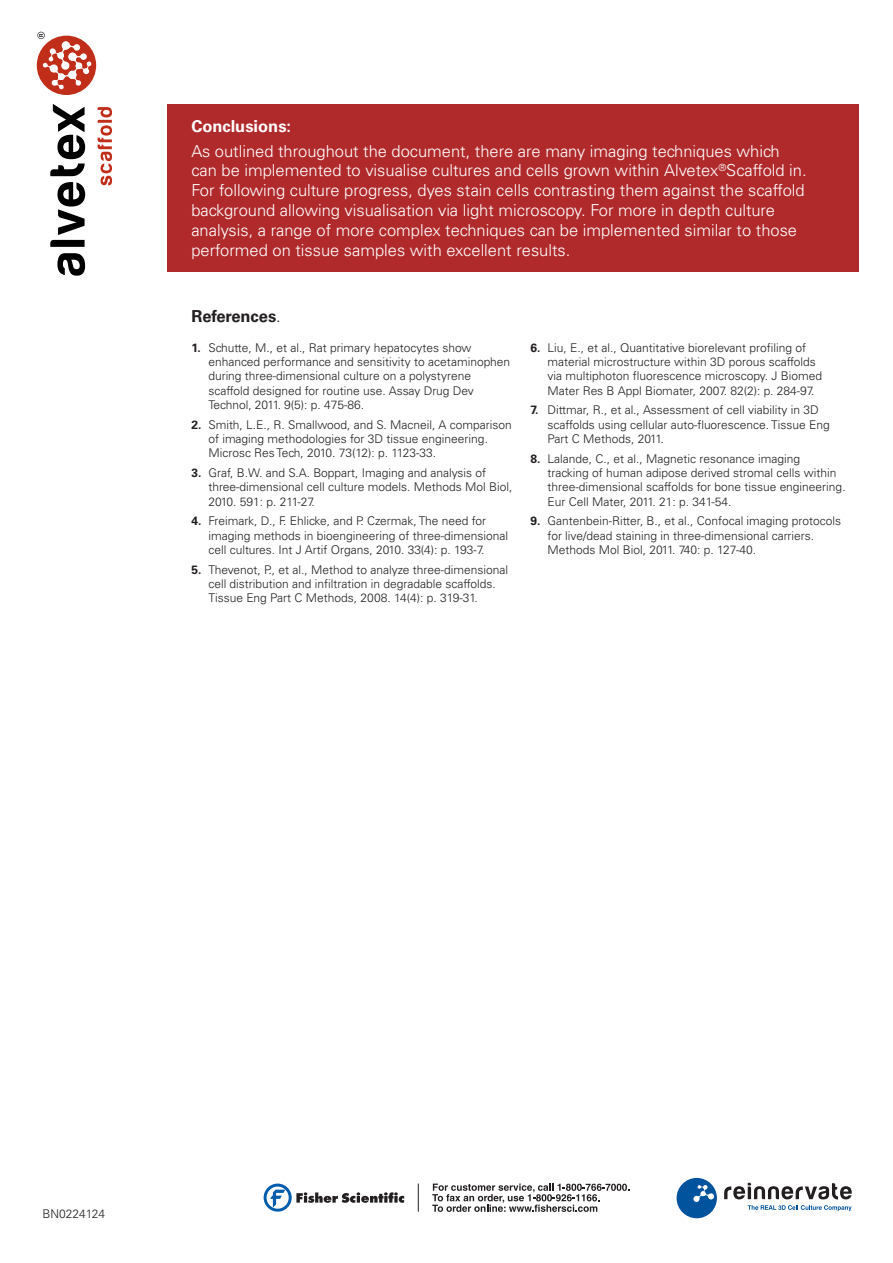
<style>
.page{position:relative;width:893px;height:1263px;background:#fff}
.page>*{position:absolute;margin:0;border:0;box-sizing:border-box;transform-origin:0 0}
.t1{font:300 16.5px/19.8px "Univers";color:#fff}
.t2{font:700 16.5px "Univers";color:#fff}
.t3{font:700 16.5px "Univers";color:#231f20}
.t4{font:300 12px/14.4px "Univers";color:#231f20}
.s1{font-weight:300}
.s2{font-weight:700}
</style>
<div class="page">
<div style="left:168px;top:104px;width:691px;height:168px;background:#b02a2c"></div>
<div style="left:37px;top:36px;width:59px;height:59px;background:#c02d19;border-radius:50%"></div>
<svg style="left:50px;top:104px;width:35px;height:72px"></svg>
<svg style="left:50px;top:182px;width:35px;height:65px"></svg>
<svg style="left:57px;top:253px;width:28px;height:23px"></svg>
<svg style="left:98px;top:107px;width:14px;height:78px"></svg>
<svg style="left:37px;top:32px;width:55px;height:58px"></svg>
<svg style="left:264px;top:1183px;width:140px;height:28px"></svg>
<svg style="left:418px;top:1183px;width:1px;height:29px"></svg>
<svg style="left:432px;top:1183px;width:197px;height:29px"></svg>
<div style="left:677px;top:1178px;width:40px;height:40px;background:#01539e;border-radius:50%"></div>
<svg style="left:693px;top:1185px;width:21px;height:17px"></svg>
<svg style="left:724px;top:1183px;width:128px;height:16px"></svg>
<svg style="left:748px;top:1205px;width:104px;height:6px"></svg>
<h1 class="t2" style="left:191px;top:120px;width:101px">Conclusions:</h1>
<p class="t1" style="left:191px;top:142px;width:617px">As outlined throughout the document, there are many imaging techniques which can be implemented to visualise cultures and cells grown within Alvetex<sup>®</sup>Scaffold in.<br>For following culture progress, dyes stain cells contrasting them against the scaffold background allowing visualisation via light microscopy. For more in depth culture analysis, a range of more complex techniques can be implemented similar to those performed on tissue samples with excellent results.</p>
<h1 class="t3" style="left:191px;top:310px;width:91px">References<span class="s1">.</span></h1>
<p class="t4" style="left:208px;top:341px;width:303px;text-indent:-17px"><span class="s2">1.</span> Schutte, M., et al., Rat primary hepatocytes show enhanced performance and sensitivity to acetaminophen during three-dimensional culture on a polystyrene scaffold designed for routine use. Assay Drug Dev Technol, 2011. 9(5): p. 475-86.</p>
<p class="t4" style="left:208px;top:418px;width:305px;text-indent:-17px"><span class="s2">2.</span> Smith, L.E., R. Smallwood, and S. Macneil, A comparison of imaging methodologies for 3D tissue engineering.<br>Microsc Res Tech, 2010. 73(12): p. 1123-33.</p>
<p class="t4" style="left:208px;top:467px;width:306px;text-indent:-17px"><span class="s2">3.</span> Graf, B.W. and S.A. Boppart, Imaging and analysis of three-dimensional cell culture models. Methods Mol Biol,<br>2010. 591: p. 211-27.</p>
<p class="t4" style="left:208px;top:515px;width:301px;text-indent:-17px"><span class="s2">4.</span> Freimark, D., F. Ehlicke, and P. Czermak, The need for imaging methods in bioengineering of three-dimensional cell cultures. Int J Artif Organs, 2010. 33(4): p. 193-7.</p>
<p class="t4" style="left:208px;top:563px;width:301px;text-indent:-17px"><span class="s2">5.</span> Thevenot, P., et al., Method to analyze three-dimensional cell distribution and infiltration in degradable scaffolds.<br>Tissue Eng Part C Methods, 2008. 14(4): p. 319-31.</p>
<p class="t4" style="left:548px;top:341px;width:276px;text-indent:-17px"><span class="s2">6.</span> Liu, E., et al., Quantitative biorelevant profiling of material microstructure within 3D porous scaffolds via multiphoton fluorescence microscopy. J Biomed Mater Res B Appl Biomater, 2007. 82(2): p. 284-97.</p>
<p class="t4" style="left:548px;top:404px;width:284px;text-indent:-17px"><span class="s2">7.</span> Dittmar, R., et al., Assessment of cell viability in 3D scaffolds using cellular auto-fluorescence. Tissue Eng<br>Part C Methods, 2011.</p>
<p class="t4" style="left:548px;top:452px;width:300px;text-indent:-17px"><span class="s2">8.</span> Lalande, C., et al., Magnetic resonance imaging<br>tracking of human adipose derived stromal cells within three-dimensional scaffolds for bone tissue engineering.<br>Eur Cell Mater, 2011. 21: p. 341-54.</p>
<p class="t4" style="left:548px;top:515px;width:295px;text-indent:-17px"><span class="s2">9.</span> Gantenbein-Ritter, B., et al., Confocal imaging protocols for live/dead staining in three-dimensional carriers.<br>Methods Mol Biol, 2011. 740: p. 127-40.</p>
<p class="t4" style="left:43px;top:1208px;width:64px">BN0224124</p>
</div>
